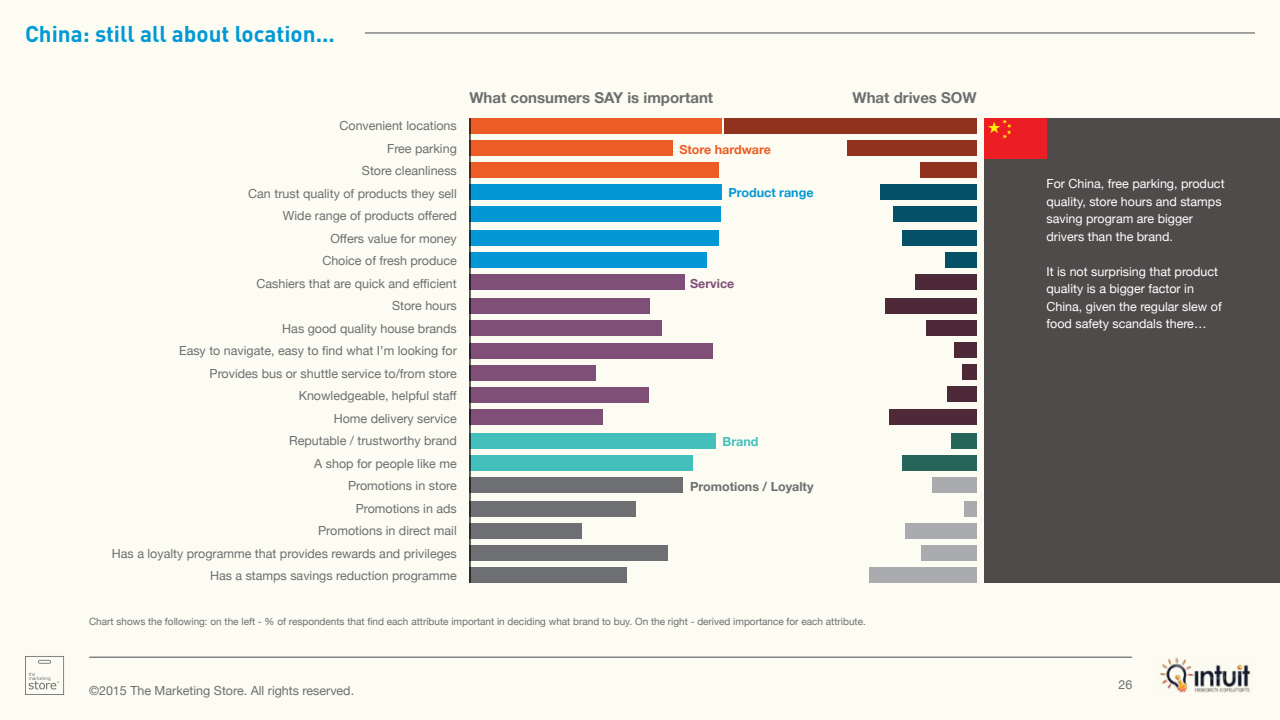
<style>
.page{position:relative;width:1280px;height:720px;background:#fcfcf2}
.page>*{position:absolute;margin:0;border:0;box-sizing:border-box;transform-origin:0 0}
.t1{font:700 22.5px "DINOT";color:#0099d6}
.t2{font:700 15px "Helvetica Neue";color:#6e6e70}
.t3{font:12.5px/22.5px "Helvetica Neue";color:#6e6e70;text-align:right}
.t4{font:12.5px/17.5px "Helvetica Neue";color:#fff}
.t5{font:700 12.5px "Helvetica Neue";color:#6e6e70}
.t6{font:700 12.5px "Helvetica Neue";color:#ec5c24}
.t7{font:700 12.5px "Helvetica Neue";color:#0497d5}
.t8{font:700 12.5px "Helvetica Neue";color:#804f78}
.t9{font:700 12.5px "Helvetica Neue";color:#43c0bb}
.t10{font:10px "Helvetica Neue";color:#6e6e70}
</style>
<div class="page">
<hr style="left:90px;top:657px;width:1042px;height:1px;background:#6e6e70">
<svg style="left:25px;top:656px;width:39px;height:39px"></svg>
<img style="left:1160px;top:657px;width:91px;height:36px">
<div style="left:984px;top:118px;width:296px;height:465px;background:#4f4b4a"></div>
<hr style="left:365px;top:32px;width:890px;height:2px;background:#6e6e70">
<div style="left:984px;top:118px;width:63px;height:41px;background:#ed1d24"></div>
<svg style="left:988px;top:119px;width:23px;height:20px"></svg>
<div style="left:469px;top:118px;width:253px;height:15px;background:#ec5c24"></div>
<div style="left:469px;top:140px;width:204px;height:15px;background:#ec5c24"></div>
<div style="left:469px;top:162px;width:250px;height:15px;background:#ec5c24"></div>
<div style="left:469px;top:184px;width:252px;height:16px;background:#0497d5"></div>
<div style="left:469px;top:206px;width:251px;height:16px;background:#0497d5"></div>
<div style="left:469px;top:299px;width:181px;height:15px;background:#804f78"></div>
<div style="left:469px;top:321px;width:193px;height:15px;background:#804f78"></div>
<div style="left:469px;top:343px;width:244px;height:15px;background:#804f78"></div>
<div style="left:469px;top:365px;width:127px;height:15px;background:#804f78"></div>
<div style="left:469px;top:387px;width:180px;height:15px;background:#804f78"></div>
<div style="left:469px;top:409px;width:133px;height:15px;background:#804f78"></div>
<div style="left:469px;top:231px;width:249px;height:15px;background:#0497d5"></div>
<div style="left:469px;top:253px;width:238px;height:15px;background:#0497d5"></div>
<div style="left:469px;top:275px;width:216px;height:15px;background:#804f78"></div>
<div style="left:469px;top:433px;width:246px;height:15px;background:#43c0bb"></div>
<div style="left:469px;top:455px;width:224px;height:15px;background:#43c0bb"></div>
<div style="left:469px;top:477px;width:214px;height:16px;background:#6e6f72"></div>
<div style="left:469px;top:501px;width:167px;height:16px;background:#6e6f72"></div>
<div style="left:469px;top:524px;width:113px;height:15px;background:#6e6f72"></div>
<div style="left:469px;top:546px;width:199px;height:15px;background:#6e6f72"></div>
<div style="left:469px;top:568px;width:158px;height:15px;background:#6e6f72"></div>
<div style="left:724px;top:118px;width:253px;height:15px;background:#90321e"></div>
<div style="left:848px;top:140px;width:129px;height:15px;background:#90321e"></div>
<div style="left:921px;top:162px;width:56px;height:15px;background:#90321e"></div>
<div style="left:880px;top:184px;width:97px;height:16px;background:#045067"></div>
<div style="left:893px;top:206px;width:84px;height:16px;background:#045067"></div>
<div style="left:885px;top:299px;width:92px;height:15px;background:#4e2a38"></div>
<div style="left:926px;top:321px;width:51px;height:15px;background:#4e2a38"></div>
<div style="left:955px;top:343px;width:22px;height:15px;background:#4e2a38"></div>
<div style="left:963px;top:365px;width:14px;height:15px;background:#4e2a38"></div>
<div style="left:948px;top:387px;width:29px;height:15px;background:#4e2a38"></div>
<div style="left:889px;top:409px;width:88px;height:15px;background:#4e2a38"></div>
<div style="left:902px;top:231px;width:75px;height:15px;background:#045067"></div>
<div style="left:945px;top:253px;width:32px;height:15px;background:#045067"></div>
<div style="left:915px;top:275px;width:62px;height:15px;background:#4e2a38"></div>
<div style="left:951px;top:433px;width:26px;height:15px;background:#25655a"></div>
<div style="left:903px;top:455px;width:74px;height:15px;background:#25655a"></div>
<div style="left:932px;top:477px;width:45px;height:15px;background:#a9abae"></div>
<div style="left:964px;top:501px;width:13px;height:15px;background:#a9abae"></div>
<div style="left:905px;top:523px;width:72px;height:15px;background:#a9abae"></div>
<div style="left:921px;top:545px;width:56px;height:16px;background:#a9abae"></div>
<div style="left:870px;top:567px;width:107px;height:16px;background:#a9abae"></div>
<hr style="left:469px;top:118px;width:2px;height:465px;background:#000">
<h1 class="t1" style="left:25px;top:19px;width:312px">China: still all about location...</h1>
<p class="t3" style="left:112px;top:115px;width:346px">Convenient locations<br>Free parking<br>Store cleanliness<br>Can trust quality of products they sell<br>Wide range of products offered<br>Offers value for money<br>Choice of fresh produce<br>Cashiers that are quick and efficient<br>Store hours<br>Has good quality house brands<br>Easy to navigate, easy to find what I’m looking for<br>Provides bus or shuttle service to/from store<br>Knowledgeable, helpful staff<br>Home delivery service<br>Reputable / trustworthy brand<br>A shop for people like me<br>Promotions in store<br>Promotions in ads<br>Promotions in direct mail<br>Has a loyalty programme that provides rewards and privileges<br>Has a stamps savings reduction programme</p>
<p class="t2" style="left:469px;top:86px;width:245px">What consumers SAY is important</p>
<p class="t2" style="left:853px;top:86px;width:126px">What drives SOW</p>
<p class="t6" style="left:679px;top:140px;width:93px">Store hardware</p>
<p class="t7" style="left:729px;top:183px;width:86px">Product range</p>
<p class="t8" style="left:690px;top:274px;width:46px">Service</p>
<p class="t9" style="left:723px;top:431px;width:37px">Brand</p>
<p class="t5" style="left:690px;top:477px;width:125px">Promotions / Loyalty</p>
<p class="t10" style="left:89px;top:614px;width:778px">Chart shows the following: on the left - % of respondents that find each attribute important in deciding what brand to buy. On the right - derived importance for each attribute.</p>
<p class="t3" style="left:89px;top:680px;width:267px">©2015 The Marketing Store. All rights reserved.</p>
<p class="t4" style="left:1047px;top:176px;width:180px">For China, free parking, product quality, store hours and stamps saving program are bigger drivers than the brand.</p>
<p class="t4" style="left:1047px;top:263px;width:177px">It is not surprising that product quality is a bigger factor in<br>China, given the regular slew of food safety scandals there…</p>
<p class="t3" style="left:1118px;top:674px;width:15px">26</p>
</div>
